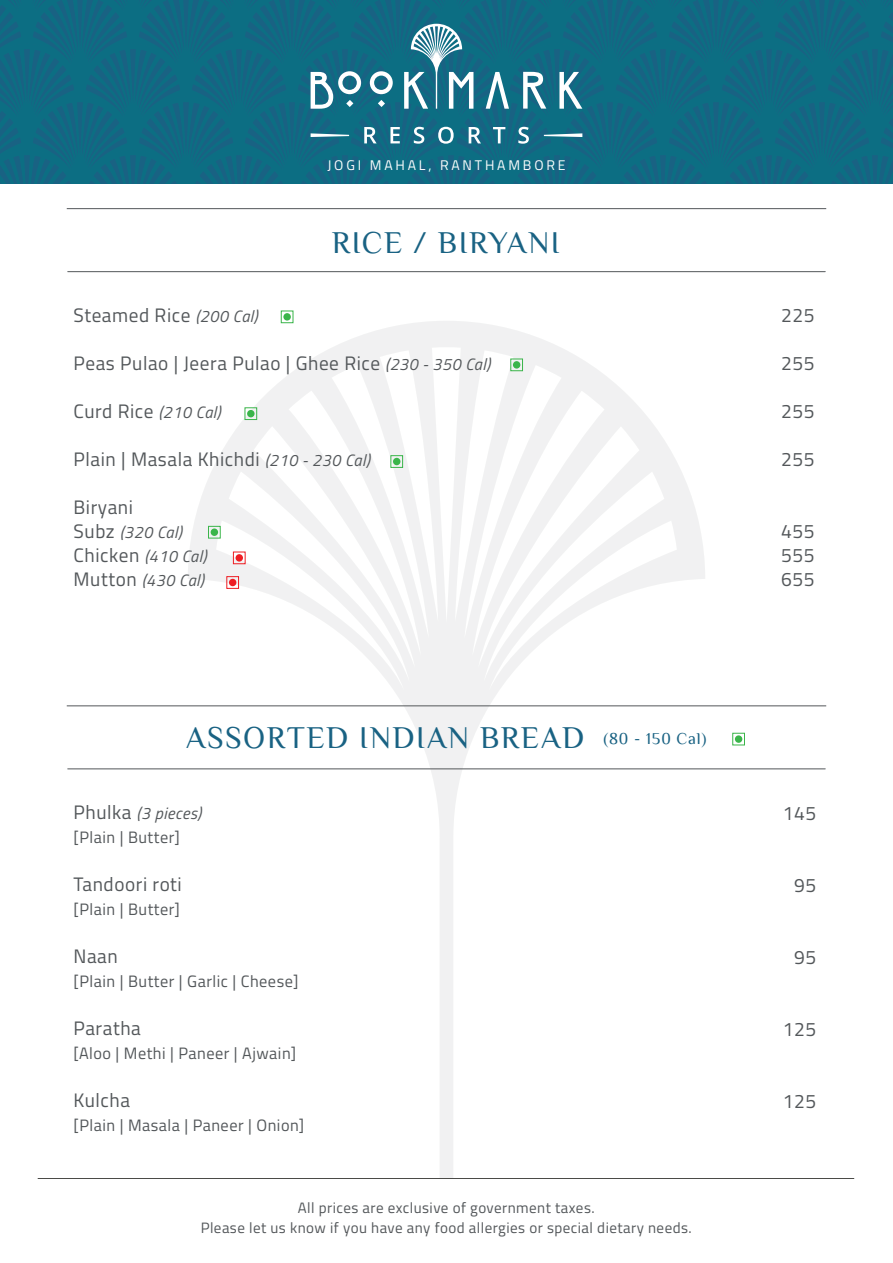
<style>
.page{position:relative;width:893px;height:1263px;background:#fff}
.page>*{position:absolute;margin:0;border:0;box-sizing:border-box;transform-origin:0 0}
.t1{font:31.5px "El Messiri";letter-spacing:.05em;color:#196283}
.t2{font:19.5px/24px "Titillium Web";letter-spacing:.03em;color:#53575a;text-align:justify}
.t3{font:16.5px/24px "Titillium Web";letter-spacing:.03em;color:#53575a}
.t4{font:italic 16.5px/24px "Titillium Web";letter-spacing:.03em;color:#53575a}
.t5{font:15px/19.5px "Titillium Web";letter-spacing:.03em;color:#53575a;text-align:center}
.t6{font:13.95px "Titillium Web";letter-spacing:.2em;color:#fff}
.s1{font-style:italic;font-size:16.5px}
.s2{font-style:normal;font-size:19.5px}
.s3{font-size:16.5px}
.s4{font-size:19.5px}
.s5{font-style:italic}
</style>
<div class="page">
<svg style="left:188px;top:321px;width:517px;height:857px"></svg>
<hr style="left:38px;top:1178px;width:816px;height:1px;background:#4b4b48">
<div style="left:0;top:0;width:893px;height:184px;background:#0d6e83"></div>
<hr style="left:67px;top:208px;width:759px;height:1px;background:#53575a">
<hr style="left:68px;top:271px;width:757px;height:1px;background:#53575a">
<hr style="left:67px;top:705px;width:759px;height:1px;background:#53575a">
<hr style="left:68px;top:768px;width:757px;height:1px;background:#53575a">
<div style="left:227px;top:576px;width:12px;height:12px;border:1px solid #ee1d23"></div>
<div style="left:229px;top:579px;width:7px;height:7px;background:#ee1d23;border-radius:50%"></div>
<div style="left:391px;top:455px;width:12px;height:13px;border:1px solid #3ab54a"></div>
<div style="left:393px;top:458px;width:7px;height:7px;background:#3ab54a;border-radius:50%"></div>
<div style="left:233px;top:552px;width:12px;height:12px;border:1px solid #ee1d23"></div>
<div style="left:236px;top:554px;width:7px;height:8px;background:#ee1d23;border-radius:50%"></div>
<div style="left:208px;top:526px;width:12px;height:12px;border:1px solid #3ab54a"></div>
<div style="left:211px;top:528px;width:7px;height:8px;background:#3ab54a;border-radius:50%"></div>
<div style="left:245px;top:408px;width:12px;height:12px;border:1px solid #3ab54a"></div>
<div style="left:247px;top:410px;width:8px;height:7px;background:#3ab54a;border-radius:50%"></div>
<div style="left:511px;top:359px;width:12px;height:12px;border:1px solid #3ab54a"></div>
<div style="left:513px;top:361px;width:7px;height:8px;background:#3ab54a;border-radius:50%"></div>
<div style="left:281px;top:311px;width:12px;height:12px;border:1px solid #3ab54a"></div>
<div style="left:283px;top:313px;width:8px;height:8px;background:#3ab54a;border-radius:50%"></div>
<div style="left:732px;top:733px;width:13px;height:12px;border:1px solid #3ab54a"></div>
<div style="left:735px;top:735px;width:7px;height:8px;background:#3ab54a;border-radius:50%"></div>
<svg style="left:378px;top:100px;width:7px;height:7px"></svg>
<svg style="left:311px;top:71px;width:50px;height:38px"></svg>
<svg style="left:370px;top:71px;width:23px;height:23px"></svg>
<svg style="left:404px;top:24px;width:69px;height:85px"></svg>
<svg style="left:486px;top:72px;width:23px;height:37px"></svg>
<svg style="left:559px;top:72px;width:23px;height:37px"></svg>
<svg style="left:523px;top:72px;width:23px;height:37px"></svg>
<svg style="left:364px;top:127px;width:13px;height:16px"></svg>
<svg style="left:390px;top:127px;width:10px;height:16px"></svg>
<svg style="left:414px;top:127px;width:10px;height:17px"></svg>
<svg style="left:438px;top:127px;width:16px;height:17px"></svg>
<svg style="left:469px;top:127px;width:12px;height:16px"></svg>
<svg style="left:493px;top:127px;width:12px;height:16px"></svg>
<svg style="left:518px;top:127px;width:11px;height:17px"></svg>
<svg style="left:311px;top:133px;width:38px;height:4px"></svg>
<svg style="left:544px;top:133px;width:38px;height:4px"></svg>
<p class="t6" style="left:327px;top:159px;width:240px">JOGI MAHAL, RANTHAMBORE</p>
<h1 class="t1" style="left:332px;top:231px;width:230px">RICE / BIRYANI</h1>
<p class="t2" style="left:74px;top:305px;width:185px">Steamed Rice <span class="s1">(200 Cal)</span></p>
<p class="t2" style="left:74px;top:353px;width:418px">Peas Pulao | Jeera Pulao | Ghee Rice <span class="s1">(230 - 350 Cal)</span></p>
<p class="t2" style="left:74px;top:401px;width:148px">Curd Rice <span class="s1">(210 Cal)</span></p>
<p class="t2" style="left:74px;top:449px;width:298px">Plain | Masala Khichdi <span class="s1">(210 - 230 Cal)</span></p>
<p class="t2" style="left:74px;top:497px;width:61px">Biryani</p>
<p class="t4" style="left:74px;top:522px;width:134px"><span class="s2">Subz</span> (320 Cal)<br><span class="s2">Chicken</span> (410 Cal)<br><span class="s2">Mutton</span> (430 Cal)</p>
<h1 class="t1" style="left:186px;top:726px;width:522px">ASSORTED INDIAN BREAD <span class="s3">(80 - 150 Cal)</span></h1>
<p class="t3" style="left:74px;top:803px;width:129px"><span class="s4">Phulka</span> <span class="s5">(3 pieces) </span>[Plain | Butter]</p>
<p class="t2" style="left:74px;top:874px;width:110px">Tandoori roti</p>
<p class="t3" style="left:74px;top:899px;width:108px">[Plain | Butter]</p>
<p class="t2" style="left:74px;top:946px;width:46px">Naan</p>
<p class="t3" style="left:74px;top:971px;width:226px">[Plain | Butter | Garlic | Cheese]</p>
<p class="t2" style="left:74px;top:1018px;width:69px">Paratha</p>
<p class="t3" style="left:74px;top:1043px;width:224px">[Aloo | Methi | Paneer | Ajwain]</p>
<p class="t2" style="left:74px;top:1090px;width:58px">Kulcha</p>
<p class="t3" style="left:74px;top:1115px;width:232px">[Plain | Masala | Paneer | Onion]</p>
<p class="t5" style="left:201px;top:1199px;width:492px">All prices are exclusive of government taxes.<br>Please let us know if you have any food allergies or special dietary needs.</p>
<p class="t2" style="left:781px;top:305px;width:35px">225</p>
<p class="t2" style="left:781px;top:353px;width:35px">255</p>
<p class="t2" style="left:781px;top:401px;width:35px">255</p>
<p class="t2" style="left:781px;top:449px;width:35px">255</p>
<p class="t2" style="left:781px;top:521px;width:35px">455<br>555<br>655</p>
<p class="t2" style="left:783px;top:802px;width:35px">145</p>
<p class="t2" style="left:794px;top:874px;width:24px">95</p>
<p class="t2" style="left:794px;top:946px;width:24px">95</p>
<p class="t2" style="left:783px;top:1018px;width:35px">125</p>
<p class="t2" style="left:783px;top:1090px;width:35px">125</p>
</div>
